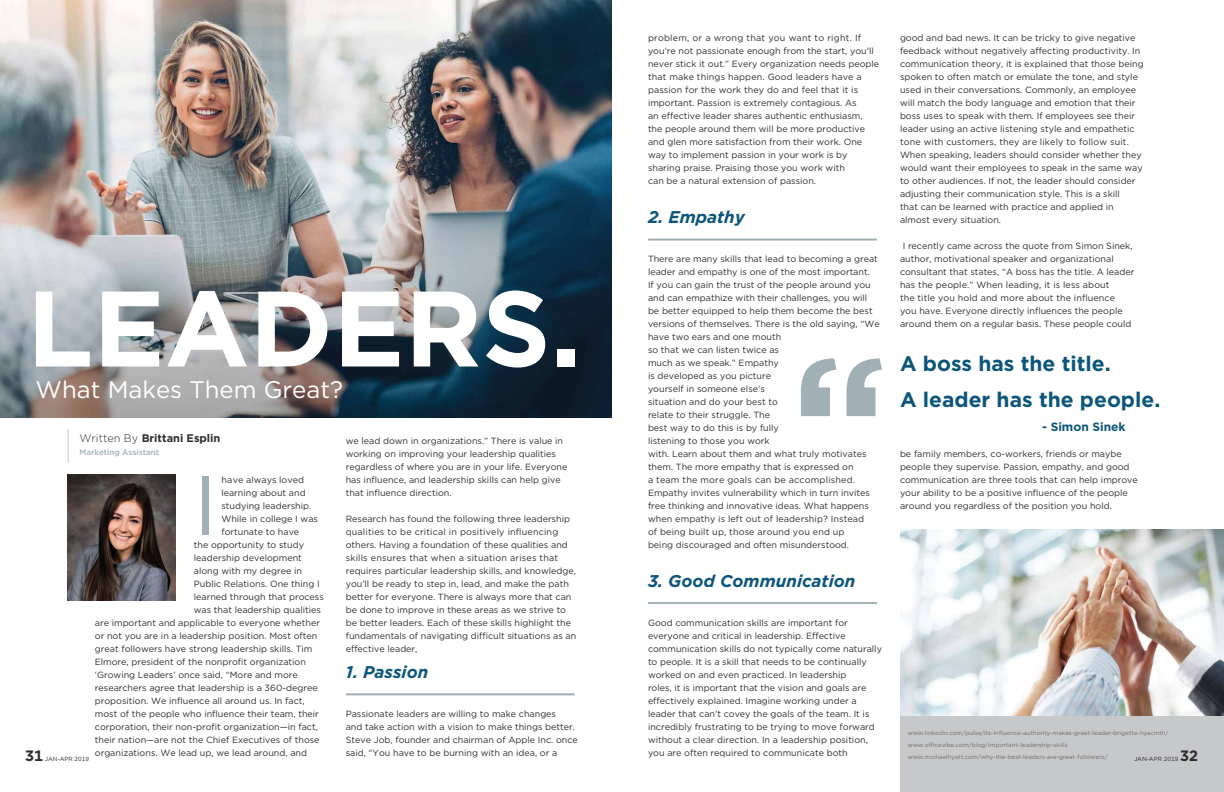
<style>
.page{position:relative;width:1224px;height:792px;background:#fff}
.page>*{position:absolute;margin:0;border:0;box-sizing:border-box;transform-origin:0 0}
.t1{font:700 107px "Gotham";color:#fff}
.t2{font:83.3px "Gotham";color:#a0b0b4}
.t3{font:24px "Gotham";color:#fff}
.t4{font:700 21px/36px "Gotham";color:#0c567b}
.t5{font:italic 700 17px "Gotham";color:#0c567b}
.t6{font:700 15px "Gotham";color:#2e2e2f}
.t7{font:700 12px "Gotham";color:#0c567b}
.t8{font:700 11px "Gotham";color:#2e2e2f}
.t9{font:9px/13px "Gotham";color:#2e2e2f}
.t10{font:500 8px "Gotham";color:#a0b0b4}
.t11{font:6px/12px "Gotham";color:#6d6e69}
.t12{font:6px "Gotham";color:#2e2e2f}
.s1{font-weight:300}
</style>
<div class="page">
<img style="left:0;top:0;width:612px;height:417px">
<div style="left:900px;top:716px;width:324px;height:76px;background:#c7c8ca"></div>
<img style="left:68px;top:475px;width:108px;height:126px">
<hr style="left:68px;top:429px;width:1px;height:34px;background:#c7c8ca">
<hr style="left:648px;top:239px;width:229px;height:2px;background:#a0b0b4">
<hr style="left:346px;top:693px;width:229px;height:2px;background:#a0b0b4">
<hr style="left:648px;top:602px;width:229px;height:2px;background:#a0b0b4">
<svg style="left:801px;top:358px;width:81px;height:58px"></svg>
<img style="left:900px;top:530px;width:324px;height:186px">
<p class="t9" style="left:648px;top:31px;width:233px">problem, or a wrong that you want to right. If you’re not passionate enough from the start, you’ll never stick it out.” Every organization needs people that make things happen. Good leaders have a passion for the work they do and feel that it is important. Passion is extremely contagious. As<br>an effective leader shares authentic enthusiasm, the people around them will be more productive and glen more satisfaction from their work. One way to implement passion in your work is by sharing praise. Praising those you work with<br>can be a natural extension of passion.</p>
<h3 class="t5" style="left:648px;top:206px;width:98px">2. Empathy</h3>
<p class="t9" style="left:648px;top:252px;width:233px">There are many skills that lead to becoming a great leader and empathy is one of the most important.<br>If you can gain the trust of the people around you and can empathize with their challenges, you will be better equipped to help them become the best versions of themselves. There is the old saying, “We have two ears and one mouth<br>so that we can listen twice as<br>much as we speak.” Empathy<br>is developed as you picture<br>yourself in someone else’s<br>situation and do your best to<br>relate to their struggle. The<br>best way to do this is by fully<br>listening to those you work<br>with. Learn about them and what truly motivates them. The more empathy that is expressed on<br>a team the more goals can be accomplished.<br>Empathy invites vulnerability which in turn invites free thinking and innovative ideas. What happens when empathy is left out of leadership? Instead<br>of being built up, those around you end up<br>being discouraged and often misunderstood.</p>
<h3 class="t5" style="left:648px;top:570px;width:209px">3. Good Communication</h3>
<p class="t9" style="left:648px;top:616px;width:236px">Good communication skills are important for everyone and critical in leadership. Effective communication skills do not typically come naturally to people. It is a skill that needs to be continually worked on and even practiced. In leadership<br>roles, it is important that the vision and goals are effectively explained. Imagine working under a leader that can’t covey the goals of the team. It is incredibly frustrating to be trying to move forward without a clear direction. In a leadership position, you are often required to communicate both</p>
<p class="t9" style="left:900px;top:31px;width:245px">good and bad news. It can be tricky to give negative feedback without negatively affecting productivity. In communication theory, it is explained that those being spoken to often match or emulate the tone, and style used in their conversations. Commonly, an employee will match the body language and emotion that their boss uses to speak with them. If employees see their leader using an active listening style and empathetic tone with customers, they are likely to follow suit.<br>When speaking, leaders should consider whether they would want their employees to speak in the same way to other audiences. If not, the leader should consider adjusting their communication style. This is a skill<br>that can be learned with practice and applied in almost every situation.</p>
<p class="t9" style="left:900px;top:239px;width:236px;text-indent:3px">I recently came across the quote from Simon Sinek, author, motivational speaker and organizational consultant that states, “A boss has the title. A leader has the people.” When leading, it is less about<br>the title you hold and more about the influence<br>you have. Everyone directly influences the people around them on a regular basis. These people could</p>
<h1 class="t1" style="left:27px;top:258px;width:556px">LEADERS.</h1>
<h3 class="t3" style="left:36px;top:374px;width:309px">What Makes Them Great?</h3>
<h3 class="t4" style="left:900px;top:345px;width:262px">A boss has the title.<br>A leader has the people.</h3>
<h3 class="t7" style="left:1042px;top:419px;width:85px">- Simon Sinek</h3>
<p class="t8" style="left:79px;top:431px;width:143px"><span class="s1">Written By</span> Brittani Esplin</p>
<p class="t10" style="left:79px;top:447px;width:81px">Marketing Assistant</p>
<p class="t9" style="left:346px;top:434px;width:223px">we lead down in organizations.” There is value in working on improving your leadership qualities regardless of where you are in your life. Everyone has influence, and leadership skills can help give that influence direction.</p>
<p class="t9" style="left:346px;top:512px;width:232px">Research has found the following three leadership qualities to be critical in positively influencing others. Having a foundation of these qualities and skills ensures that when a situation arises that requires particular leadership skills, and knowledge, you’ll be ready to step in, lead, and make the path better for everyone. There is always more that can be done to improve in these areas as we strive to be better leaders. Each of these skills highlight the fundamentals of navigating difficult situations as an effective leader,</p>
<h3 class="t5" style="left:346px;top:661px;width:84px">1. Passion</h3>
<p class="t9" style="left:346px;top:707px;width:234px">Passionate leaders are willing to make changes<br>and take action with a vision to make things better.<br>Steve Job, founder and chairman of Apple Inc. once said, “You have to be burning with an idea, or a</p>
<p class="t9" style="left:900px;top:447px;width:239px">be family members, co-workers, friends or maybe people they supervise. Passion, empathy, and good communication are three tools that can help improve your ability to be a positive influence of the people around you regardless of the position you hold.</p>
<h2 class="t2" style="left:194px;top:452px;width:26px">I</h2>
<p class="t9" style="left:221px;top:473px;width:84px">have always loved</p>
<p class="t9" style="left:221px;top:486px;width:86px">learning about and</p>
<p class="t9" style="left:221px;top:499px;width:91px">studying leadership.</p>
<p class="t9" style="left:221px;top:512px;width:98px">While in college I was</p>
<p class="t9" style="left:221px;top:525px;width:79px">fortunate to have</p>
<p class="t9" style="left:194px;top:538px;width:112px">the opportunity to study</p>
<p class="t9" style="left:194px;top:551px;width:110px">leadership development</p>
<p class="t9" style="left:194px;top:564px;width:110px">along with my degree in</p>
<p class="t9" style="left:194px;top:577px;width:127px">Public Relations. One thing I</p>
<p class="t9" style="left:194px;top:590px;width:132px">learned through that process</p>
<p class="t9" style="left:194px;top:603px;width:129px">was that leadership qualities</p>
<p class="t9" style="left:95px;top:616px;width:227px">are important and applicable to everyone whether</p>
<p class="t9" style="left:95px;top:629px;width:224px">or not you are in a leadership position. Most often</p>
<p class="t9" style="left:95px;top:642px;width:219px">great followers have strong leadership skills. Tim</p>
<p class="t9" style="left:95px;top:655px;width:213px">Elmore, president of the nonprofit organization</p>
<p class="t9" style="left:95px;top:668px;width:204px">‘Growing Leaders’ once said, “More and more</p>
<p class="t9" style="left:95px;top:681px;width:224px">researchers agree that leadership is a 360-degree</p>
<p class="t9" style="left:95px;top:694px;width:211px">proposition. We influence all around us. In fact,</p>
<p class="t9" style="left:95px;top:707px;width:226px">most of the people who influence their team, their</p>
<p class="t9" style="left:95px;top:720px;width:225px">corporation, their non-profit organization—in fact,</p>
<p class="t9" style="left:95px;top:733px;width:226px">their nation—are not the Chief Executives of those</p>
<p class="t9" style="left:95px;top:746px;width:214px">organizations. We lead up, we lead around, and</p>
<p class="t11" style="left:908px;top:727px;width:262px">www.linkedin.com/pulse/its-influence-authority-makes-great-leader-brigette-hyacinth/ www.officevibe.com/blog/important-leadership-skills www.michaelhyatt.com/why-the-best-leaders-are-great-followers/</p>
<h3 class="t6" style="left:25px;top:745px;width:19px">31</h3>
<p class="t12" style="left:45px;top:755px;width:46px">JAN-APR 2019</p>
<p class="t12" style="left:1134px;top:755px;width:46px">JAN-APR 2019</p>
<h3 class="t6" style="left:1180px;top:745px;width:19px">32</h3>
</div>
